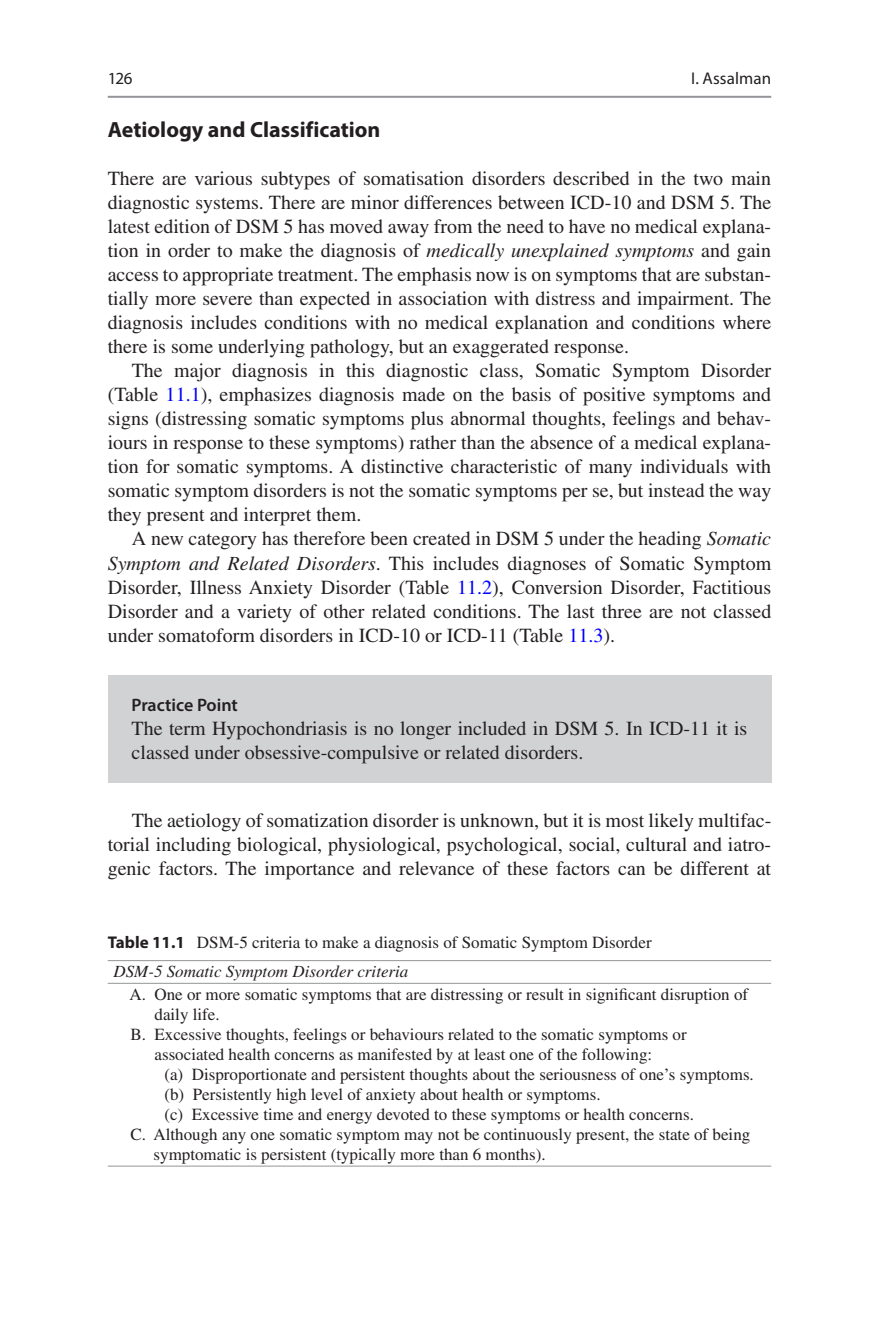
<style>
.page{position:relative;width:879px;height:1333px;background:#fff}
.page>*{position:absolute;margin:0;border:0;box-sizing:border-box;transform-origin:0 0}
.t1{font:700 22px "Myriad Pro";color:#231f20}
.t2{font:20px/24px "Times LT Std";color:#231f20;text-align:justify}
.t3{font:600 18px "Myriad Pro";color:#231f20}
.t4{font:17px/29px "Times LT Std";color:#231f20}
.t5{font:17px "Myriad Pro Regular 2";letter-spacing:.005em;color:#231f20}
.t6{font:17px "Myriad Pro";color:#231f20}
.s1{font-style:italic}
.s2{color:#00f}
.s3{font-family:"Myriad Pro";font-weight:700}
</style>
<div class="page">
<div style="left:108px;top:675px;width:663px;height:108px;background:#d1d2d4"></div>
<hr style="left:108px;top:960px;width:663px;height:1px;background:#939598">
<hr style="left:108px;top:982px;width:663px;height:1px;background:#939598">
<hr style="left:108px;top:1165px;width:663px;height:1px;background:#939598">
<hr style="left:108px;top:96px;width:663px;height:2px;background:#939598">
<p class="t5" style="left:691px;top:68px;width:82px">I. Assalman</p>
<p class="t6" style="left:108px;top:68px;width:26px">126</p>
<p class="t1" style="left:108px;top:115px;width:274px">Aetiology and Classification</p>
<p class="t2" style="left:108px;top:166px;width:665px">There are various subtypes of somatisation disorders described in the two main diagnostic systems. There are minor differences between ICD-10 and DSM 5. The latest edition of DSM 5 has moved away from the need to have no medical explana&shy;tion in order to make the diagnosis of <span class="s1">medically unexplained symptoms</span> and gain access to appropriate treatment. The emphasis now is on symptoms that are substan&shy;tially more severe than expected in association with distress and impairment. The diagnosis includes conditions with no medical explanation and conditions where there is some underlying pathology, but an exaggerated response.</p>
<p class="t2" style="left:108px;top:358px;width:665px;text-indent:24px">The major diagnosis in this diagnostic class, Somatic Symptom Disorder (Table <span class="s2">11.1</span>), emphasizes diagnosis made on the basis of positive symptoms and signs (distressing somatic symptoms plus abnormal thoughts, feelings and behav&shy;iours in response to these symptoms) rather than the absence of a medical explana&shy;tion for somatic symptoms. A distinctive characteristic of many individuals with somatic symptom disorders is not the somatic symptoms per se, but instead the way they present and interpret them.</p>
<p class="t2" style="left:108px;top:526px;width:665px;text-indent:24px">A new category has therefore been created in DSM 5 under the heading <span class="s1">Somatic Symptom and Related Disorders</span>. This includes diagnoses of Somatic Symptom Disorder, Illness Anxiety Disorder (Table <span class="s2">11.2</span>), Conversion Disorder, Factitious Disorder and a variety of other related conditions. The last three are not classed under somatoform disorders in ICD-10 or ICD-11 (Table <span class="s2">11.3</span>).</p>
<p class="t3" style="left:132px;top:694px;width:108px">Practice Point</p>
<p class="t2" style="left:132px;top:716px;width:617px">The term Hypochondriasis is no longer included in DSM 5. In ICD-11 it is classed under obsessive-compulsive or related disorders.</p>
<p class="t2" style="left:108px;top:808px;width:665px;text-indent:24px">The aetiology of somatization disorder is unknown, but it is most likely multifac&shy;torial including biological, physiological, psychological, social, cultural and iatro&shy;genic factors. The importance and relevance of these factors can be different at</p>
<p class="t4" style="left:113px;top:927px;width:540px;text-indent:-6px"><span class="s3">Table 11.1</span> DSM-5 criteria to make a diagnosis of Somatic Symptom Disorder<br><span class="s1">DSM-5 Somatic Symptom Disorder criteria</span></p>
<p class="t4" style="left:129px;top:979px;width:620px">A. One or more somatic symptoms that are distressing or result in significant disruption of</p>
<p class="t4" style="left:154px;top:999px;width:67px">daily life.</p>
<p class="t4" style="left:130px;top:1019px;width:558px">B. Excessive thoughts, feelings or behaviours related to the somatic symptoms or</p>
<p class="t4" style="left:154px;top:1039px;width:499px">associated health concerns as manifested by at least one of the following:</p>
<p class="t4" style="left:164px;top:1059px;width:591px">(a) Disproportionate and persistent thoughts about the seriousness of one’s symptoms.</p>
<p class="t4" style="left:164px;top:1079px;width:438px">(b) Persistently high level of anxiety about health or symptoms.</p>
<p class="t4" style="left:164px;top:1099px;width:531px">(c) Excessive time and energy devoted to these symptoms or health concerns.</p>
<p class="t4" style="left:130px;top:1119px;width:621px">C. Although any one somatic symptom may not be continuously present, the state of being</p>
<p class="t4" style="left:154px;top:1139px;width:393px">symptomatic is persistent (typically more than 6 months).</p>
</div>
